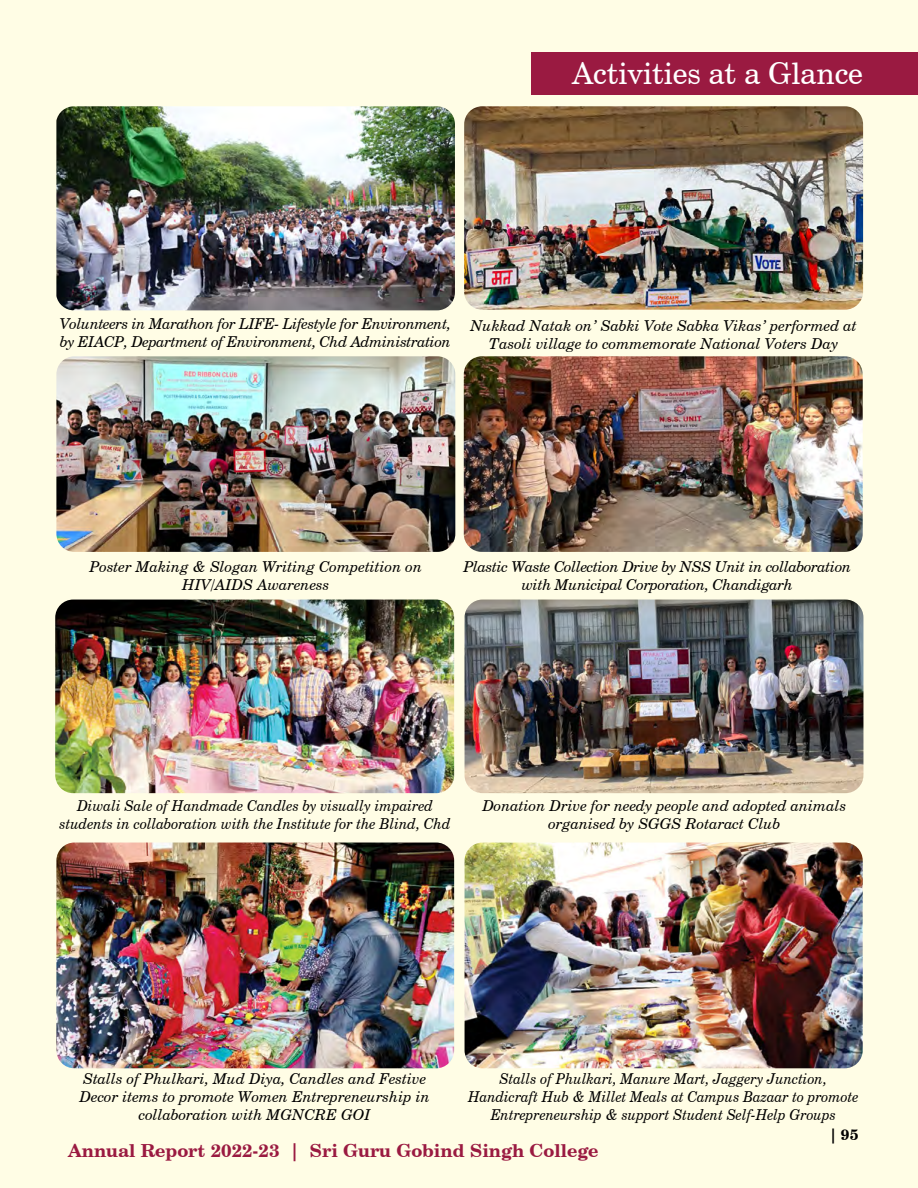
<style>
.page{position:relative;width:918px;height:1188px;background:#fffde5}
.page>*{position:absolute;margin:0;border:0;box-sizing:border-box;transform-origin:0 0}
.t1{font:30px "Century Schlbk Cyrillic BT";color:#fff}
.t2{font:700 18px "Century Schlbk Cyrillic BT";color:#9a1a41}
.t3{font:italic 15px/18px "Century Schlbk Cyrillic BT";color:#000;text-align:center}
.t4{font:italic 15px/18px "Century Schlbk Cyrillic BT";letter-spacing:-.02em;color:#000;text-align:center}
.t5{font:italic 15px/18px "Century Schlbk Cyrillic BT";color:#000;text-align:center;scale:.93 1}
.t6{font:italic 15px/18px "Century Schlbk Cyrillic BT";color:#000;text-align:center;scale:.94 1}
.t7{font:700 15px "Century Schlbk Cyrillic BT";color:#000}
</style>
<div class="page">
<div style="left:531px;top:52px;width:387px;height:43px;background:#9a1a41"></div>
<img style="left:464px;top:356px;width:399px;height:196px">
<img style="left:56px;top:356px;width:399px;height:196px">
<img style="left:56px;top:106px;width:399px;height:204px">
<img style="left:464px;top:106px;width:399px;height:204px">
<img style="left:465px;top:600px;width:398px;height:193px">
<img style="left:55px;top:600px;width:399px;height:193px">
<img style="left:56px;top:843px;width:398px;height:225px">
<img style="left:465px;top:843px;width:398px;height:225px">
<h1 class="t1" style="left:572px;top:54px;width:292px">Activities at a Glance</h1>
<p class="t4" style="left:60px;top:315px;width:393px;text-align:left">Volunteers in Marathon for LIFE- Lifestyle for Environment, by EIACP, Department of Environment, Chd Administration</p>
<p class="t3" style="left:470px;top:317px;width:388px">Nukkad Natak on’ Sabki Vote Sabka Vikas’ performed at<br>Tasoli village to commemorate National Voters Day</p>
<p class="t3" style="left:89px;top:557px;width:334px">Poster Making &amp; Slogan Writing Competition on<br>HIV/AIDS Awareness</p>
<p class="t4" style="left:464px;top:557px;width:389px">Plastic Waste Collection Drive by NSS Unit in collaboration with Municipal Corporation, Chandigarh</p>
<p class="t6" style="left:60px;top:797px;width:418px">Diwali Sale of Handmade Candles by visually impaired students in collaboration with the Institute for the Blind, Chd</p>
<p class="t3" style="left:482px;top:797px;width:365px">Donation Drive for needy people and adopted animals organised by SGGS Rotaract Club</p>
<p class="t3" style="left:80px;top:1069px;width:352px">Stalls of Phulkari, Mud Diya, Candles and Festive<br>Decor items to promote Women Entrepreneurship in collaboration with MGNCRE GOI</p>
<p class="t5" style="left:468px;top:1069px;width:421px">Stalls of Phulkari, Manure Mart, Jaggery Junction,<br>Handicraft Hub &amp; Millet Meals at Campus Bazaar to promote<br>Entrepreneurship &amp; support Student Self-Help Groups</p>
<p class="t2" style="left:68px;top:1140px;width:532px">Annual Report 2022-23 | Sri Guru Gobind Singh College</p>
<p class="t7" style="left:830px;top:1125px;width:30px">| 95</p>
</div>
